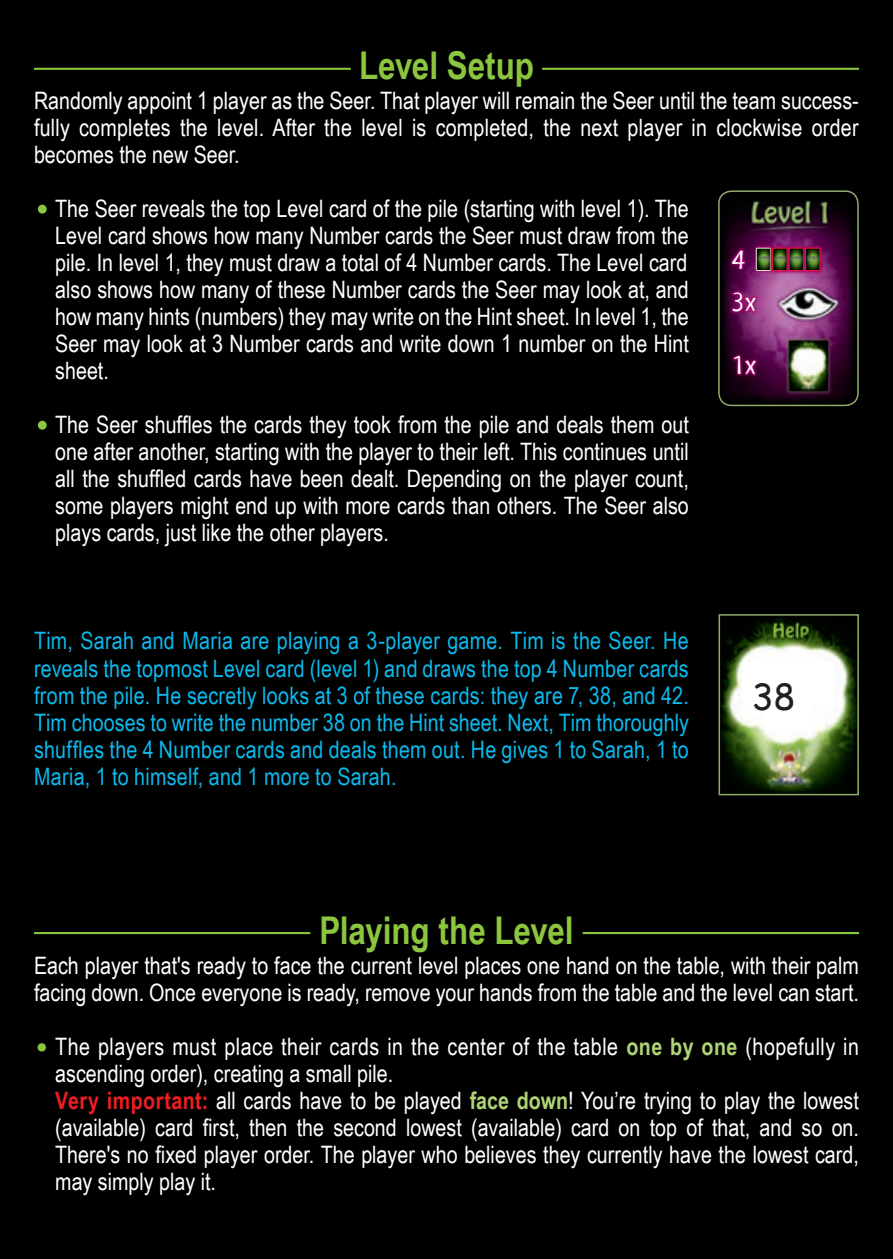
<style>
.page{position:relative;width:893px;height:1259px;background:#000}
.page>*{position:absolute;margin:0;border:0;box-sizing:border-box;transform-origin:0 0}
.t1{font:700 38.4px "Arial Narrow";color:#8bc63e}
.t2{font:36px "Comic Sans MS";color:#231f20}
.t3{font:28.2px/42.6px "Myriad Tilt";color:#fff;scale:1.15 1}
.t4{font:24px/27px "Arial Narrow";color:#fff}
.t5{font:24px/27px "Arial Narrow";letter-spacing:.01em;color:#0db9ed;text-align:justify}
.t6{font:24px "Arial Narrow";letter-spacing:.02em;color:#fff}
.s1{font-family:"Interstate";font-weight:300;font-stretch:condensed;font-size:51px;color:#8bc63e}
.s2{font-family:"Interstate";font-weight:300;font-stretch:condensed;font-size:48px;color:#8bc63e}
.s3{font-weight:700;color:#aed475}
.s4{font-weight:700;color:#ee1d23}
</style>
<div class="page">
<img style="left:721px;top:193px;width:135px;height:212px">
<svg style="left:752px;top:244px;width:17px;height:30px"></svg>
<img style="left:758px;top:250px;width:11px;height:19px">
<div style="left:756px;top:248px;width:15px;height:23px;border:1px solid #daeac1"></div>
<svg style="left:769px;top:244px;width:16px;height:30px"></svg>
<img style="left:774px;top:250px;width:11px;height:19px">
<div style="left:772px;top:248px;width:15px;height:23px;border:1px solid #ee1d23"></div>
<svg style="left:785px;top:244px;width:16px;height:30px"></svg>
<img style="left:791px;top:250px;width:10px;height:19px">
<div style="left:789px;top:248px;width:15px;height:23px;border:1px solid #ee1d23"></div>
<svg style="left:801px;top:244px;width:23px;height:30px"></svg>
<div style="left:805px;top:248px;width:15px;height:23px;border:1px solid #ee1d23"></div>
<svg style="left:729px;top:246px;width:19px;height:26px"></svg>
<svg style="left:729px;top:289px;width:30px;height:26px"></svg>
<svg style="left:731px;top:352px;width:28px;height:26px"></svg>
<div style="left:718px;top:190px;width:141px;height:216px;border:2px solid #90ab6d;border-radius:12px"></div>
<svg style="left:718px;top:614px;width:141px;height:182px"></svg>
<hr style="left:34px;top:68px;width:825px;height:2px;background:#8bc63e">
<hr style="left:34px;top:932px;width:825px;height:2px;background:#8bc63e">
<div style="left:351px;top:55px;width:191px;height:27px;background:#000"></div>
<div style="left:310px;top:919px;width:273px;height:27px;background:#000"></div>
<p class="t1" style="left:359px;top:37px;width:176px">Level Setup</p>
<p class="t4" style="left:34px;top:86px;width:826px">Randomly appoint 1 player as the Seer. That player will remain the Seer until the team success-</p>
<p class="t4" style="left:34px;top:113px;width:826px">fully completes the level. After the level is completed, the next player in clockwise order</p>
<p class="t4" style="left:34px;top:140px;width:207px">becomes the new Seer.</p>
<p class="t4" style="left:34px;top:194px;width:656px"><span class="s1">•</span> The Seer reveals the top Level card of the pile (starting with level 1). The</p>
<p class="t4" style="left:55px;top:221px;width:635px">Level card shows how many Number cards the Seer must draw from the</p>
<p class="t4" style="left:55px;top:248px;width:635px">pile. In level 1, they must draw a total of 4 Number cards. The Level card also shows how many of these Number cards the Seer may look at, and</p>
<p class="t4" style="left:55px;top:302px;width:635px">how many hints (numbers) they may write on the Hint sheet. In level 1, the</p>
<p class="t4" style="left:55px;top:329px;width:635px">Seer may look at 3 Number cards and write down 1 number on the Hint</p>
<p class="t4" style="left:55px;top:356px;width:55px">sheet.</p>
<p class="t4" style="left:34px;top:410px;width:656px"><span class="s1">•</span> The Seer shuffles the cards they took from the pile and deals them out</p>
<p class="t4" style="left:55px;top:437px;width:635px">one after another, starting with the player to their left. This continues until</p>
<p class="t4" style="left:55px;top:464px;width:635px">all the shuffled cards have been dealt. Depending on the player count,</p>
<p class="t4" style="left:55px;top:491px;width:635px">some players might end up with more cards than others. The Seer also</p>
<p class="t4" style="left:55px;top:518px;width:335px">plays cards, just like the other players.</p>
<p class="t3" style="left:732px;top:238px;width:23px">4<br>3x</p>
<p class="t3" style="left:732px;top:344px;width:23px">1x</p>
<p class="t5" style="left:34px;top:626px;width:656px">Tim, Sarah and Maria are playing a 3-player game. Tim is the Seer. He reveals the topmost Level card (level 1) and draws the top 4 Number cards from the pile. He secretly looks at 3 of these cards: they are 7, 38, and 42.<br>Tim chooses to write the number 38 on the Hint sheet. Next, Tim thoroughly shuffles the 4 Number cards and deals them out. He gives 1 to Sarah, 1 to Maria, 1 to himself, and 1 more to Sarah.</p>
<p class="t2" style="left:752px;top:670px;width:45px">38</p>
<p class="t1" style="left:319px;top:901px;width:256px">Playing the Level</p>
<p class="t4" style="left:34px;top:950px;width:826px">Each player that's ready to face the current level places one hand on the table, with their palm facing down. Once everyone is ready, remove your hands from the table and the level can start.</p>
<p class="t6" style="left:34px;top:1028px;width:826px"><span class="s2">•</span> The players must place their cards in the center of the table <span class="s3">one by one</span> (hopefully in</p>
<p class="t4" style="left:55px;top:1058px;width:340px">ascending order), creating a small pile.</p>
<p class="t4" style="left:55px;top:1085px;width:805px"><span class="s4">Very important:</span> all cards have to be played <span class="s3">face down</span>! You’re trying to play the lowest</p>
<p class="t4" style="left:55px;top:1112px;width:805px">(available) card first, then the second lowest (available) card on top of that, and so on.</p>
<p class="t4" style="left:55px;top:1139px;width:805px">There's no fixed player order. The player who believes they currently have the lowest card,</p>
<p class="t4" style="left:55px;top:1166px;width:162px">may simply play it.</p>
</div>
